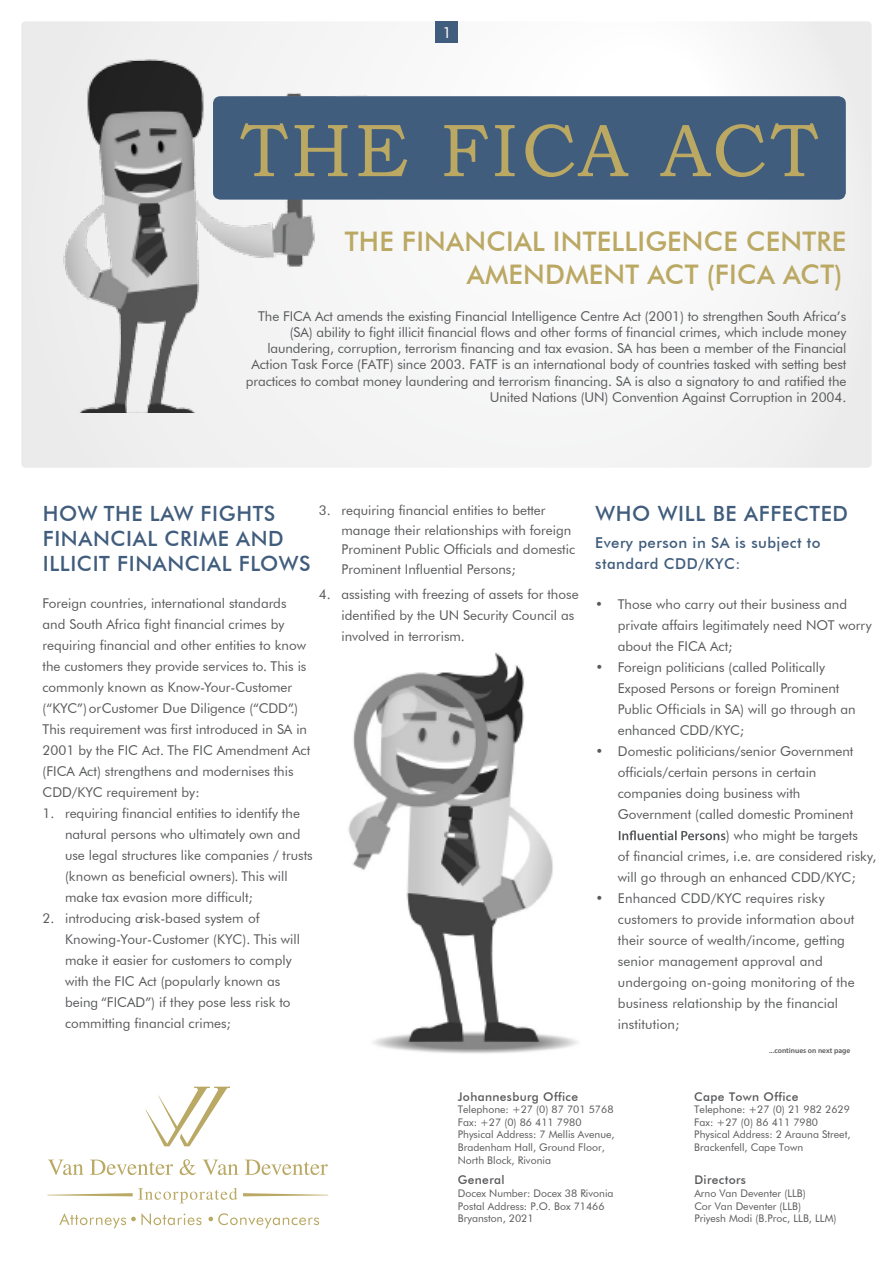
<style>
.page{position:relative;width:893px;height:1263px;background:#fff}
.page>*{position:absolute;margin:0;border:0;box-sizing:border-box;transform-origin:0 0}
.t1{font:75px "Bookman Old Style";letter-spacing:.05em;color:#baa863}
.t2{font:500 27px/32.4px "Futura BT";letter-spacing:.01em;color:#baa863;text-align:right}
.t3{font:500 21px/25.2px "Futura BT";letter-spacing:.03em;color:#415d7d}
.t4{font:15.3px "Futura BT";color:#fff}
.t5{font:500 15px/21px "Futura BT";letter-spacing:.03em;color:#415d7d}
.t6{font:13.5px/21px "Futura BT";color:#58595b}
.t7{font:500 12px "Futura BT";letter-spacing:.03em;color:#58595b}
.t8{font:10.5px/12.6px "Futura BT";color:#58595b}
.t9{font:600 7.5px "Myriad Pro";color:#58595b}
</style>
<div class="page">
<img style="left:47px;top:652px;width:679px;height:577px">
<svg style="left:21px;top:21px;width:775px;height:447px"></svg>
<div style="left:213px;top:96px;width:633px;height:104px;background:#415d7d;border-radius:7px"></div>
<svg style="left:619px;top:830px;width:106px;height:10px"></svg>
<svg style="left:47px;top:1063px;width:679px;height:2px"></svg>
<div style="left:435px;top:21px;width:23px;height:22px;background:#415d7d"></div>
<svg style="left:243px;top:1193px;width:85px;height:3px"></svg>
<svg style="left:47px;top:1188px;width:190px;height:15px"></svg>
<svg style="left:48px;top:1159px;width:36px;height:16px"></svg>
<svg style="left:90px;top:1159px;width:83px;height:16px"></svg>
<svg style="left:180px;top:1159px;width:16px;height:16px"></svg>
<svg style="left:203px;top:1159px;width:35px;height:16px"></svg>
<svg style="left:245px;top:1159px;width:83px;height:16px"></svg>
<svg style="left:145px;top:1087px;width:85px;height:59px"></svg>
<svg style="left:59px;top:1213px;width:142px;height:15px"></svg>
<svg style="left:208px;top:1213px;width:111px;height:15px"></svg>
<img style="left:796px;top:21px;width:76px;height:447px">
<p class="t4" style="left:442px;top:23px;width:11px">1</p>
<h1 class="t1" style="left:241px;top:102px;width:578px">THE FICA ACT</h1>
<h2 class="t2" style="left:345px;top:225px;width:503px">THE FINANCIAL INTELLIGENCE CENTRE<br>AMENDMENT ACT (FICA ACT)</h2>
<p class="t6" style="left:246px;top:308px;width:602px;line-height:16.2px;text-align:right">The FICA Act amends the existing Financial Intelligence Centre Act (2001) to strengthen South Africa’s (SA) ability to fight illicit financial flows and other forms of financial crimes, which include money laundering, corruption, terrorism financing and tax evasion. SA has been a member of the Financial Action Task Force (FATF) since 2003. FATF is an international body of countries tasked with setting best practices to combat money laundering and terrorism financing. SA is also a signatory to and ratified the United Nations (UN) Convention Against Corruption in 2004.</p>
<p class="t6" style="left:341px;top:500px;width:235px;line-height:19.5px;text-indent:-23px">3. requiring financial entities to better manage their relationships with foreign Prominent Public Officials and domestic Prominent Influential Persons;</p>
<p class="t6" style="left:341px;top:584px;width:239px;text-indent:-23px">4. assisting with freezing of assets for those identified by the UN Security Council as involved in terrorism.</p>
<h3 class="t3" style="left:43px;top:500px;width:269px">HOW THE LAW FIGHTS<br>FINANCIAL CRIME AND<br>ILLICIT FINANCIAL FLOWS</h3>
<p class="t6" style="left:43px;top:593px;width:269px">Foreign countries, international standards and South Africa fight financial crimes by requiring financial and other entities to know the customers they provide services to. This is commonly known as Know-Your-Customer (“KYC”) or Customer Due Diligence (“CDD”).<br>This requirement was first introduced in SA in 2001 by the FIC Act. The FIC Amendment Act (FICA Act) strengthens and modernises this CDD/KYC requirement by:</p>
<p class="t6" style="left:65px;top:803px;width:249px;text-indent:-23px">1. requiring financial entities to identify the natural persons who ultimately own and use legal structures like companies / trusts (known as beneficial owners). This will make tax evasion more difficult;</p>
<p class="t6" style="left:65px;top:908px;width:236px;text-indent:-23px">2. introducing a risk-based system of Knowing-Your-Customer (KYC). This will make it easier for customers to comply with the FIC Act (popularly known as being “FICAD”) if they pose less risk to committing financial crimes;</p>
<h3 class="t3" style="left:595px;top:500px;width:254px">WHO WILL BE AFFECTED</h3>
<p class="t5" style="left:595px;top:532px;width:227px">Every person in SA is subject to standard CDD/KYC:</p>
<p class="t6" style="left:618px;top:594px;width:255px;text-indent:-23px">• Those who carry out their business and private affairs legitimately need NOT worry about the FICA Act;</p>
<p class="t6" style="left:618px;top:657px;width:239px;text-indent:-22px">• Foreign politicians (called Politically Exposed Persons or foreign Prominent Public Officials in SA) will go through an enhanced CDD/KYC;</p>
<p class="t6" style="left:595px;top:741px;width:260px">• Domestic politicians/senior Government</p>
<p class="t6" style="left:618px;top:762px;width:200px">officials/certain persons in certain</p>
<p class="t6" style="left:618px;top:783px;width:184px">companies doing business with</p>
<p class="t6" style="left:618px;top:804px;width:237px">Government (called domestic Prominent</p>
<p class="t6" style="left:726px;top:825px;width:133px">) who might be targets</p>
<p class="t6" style="left:618px;top:846px;width:260px">of financial crimes, i.e. are considered risky,</p>
<p class="t6" style="left:618px;top:867px;width:239px">will go through an enhanced CDD/KYC;</p>
<p class="t6" style="left:618px;top:888px;width:238px;text-indent:-23px">• Enhanced CDD/KYC requires risky customers to provide information about their source of wealth/income, getting senior management approval and undergoing on-going monitoring of the business relationship by the financial institution;</p>
<p class="t9" style="left:769px;top:1046px;width:83px">...continues on next page</p>
<p class="t7" style="left:458px;top:1089px;width:122px">Johannesburg Office</p>
<p class="t8" style="left:458px;top:1103px;width:158px">Telephone: +27 (0) 87 701 5768<br>Fax: +27 (0) 86 411 7980<br>Physical Address: 7 Mellis Avenue,<br>Bradenham Hall, Ground Floor,<br>North Block, Rivonia</p>
<p class="t7" style="left:458px;top:1173px;width:48px">General</p>
<p class="t8" style="left:458px;top:1187px;width:157px">Docex Number: Docex 38 Rivonia<br>Postal Address: P.O. Box 71466<br>Bryanston, 2021</p>
<p class="t7" style="left:694px;top:1089px;width:106px">Cape Town Office</p>
<p class="t8" style="left:694px;top:1103px;width:158px">Telephone: +27 (0) 21 982 2629<br>Fax: +27 (0) 86 411 7980<br>Physical Address: 2 Arauna Street,<br>Brackenfell, Cape Town</p>
<p class="t7" style="left:694px;top:1173px;width:53px">Directors</p>
<p class="t8" style="left:694px;top:1187px;width:144px">Arno Van Deventer (LLB)<br>Cor Van Deventer (LLB)<br>Priyesh Modi (B.Proc, LLB, LLM)</p>
</div>
